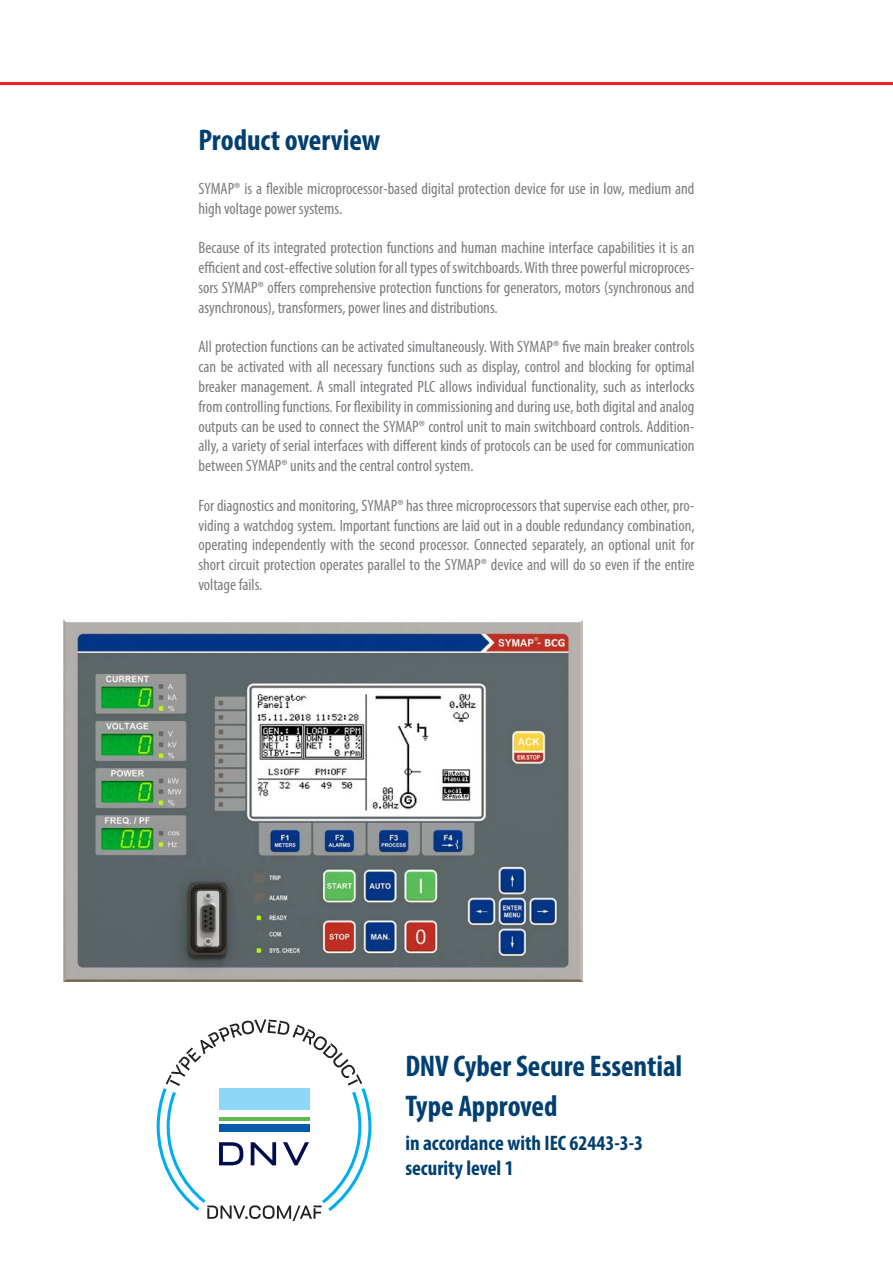
<style>
.page{position:relative;width:893px;height:1263px;background:#fff}
.page>*{position:absolute;margin:0;border:0;box-sizing:border-box;transform-origin:0 0}
.t1{font:700 condensed 30px/40.2px "Myriad Pro";color:#004071}
.t2{font:700 condensed 21px/25.2px "Myriad Pro";color:#004071}
.t3{font:condensed 16.5px/19.8px "Myriad Pro";color:#7a7c7f;text-align:justify}
</style>
<div class="page">
<svg style="left:157px;top:1019px;width:214px;height:202px"></svg>
<img style="left:64px;top:620px;width:518px;height:361px">
<svg style="left:0;top:82px;width:893px;height:4px"></svg>
<h1 class="t1" style="left:198px;top:119px;width:183px">Product overview</h1>
<p class="t3" style="left:198px;top:178px;width:498px">SYMAP® is a flexible microprocessor-based digital protection device for use in low, medium and high voltage power systems.</p>
<p class="t3" style="left:198px;top:238px;width:498px">Because of its integrated protection functions and human machine interface capabilities it is an efficient and cost-effective solution for all types of switchboards. With three powerful microproces&shy;sors SYMAP® offers comprehensive protection functions for generators, motors (synchronous and asynchronous), transformers, power lines and distributions.</p>
<p class="t3" style="left:198px;top:337px;width:498px">All protection functions can be activated simultaneously. With SYMAP® five main breaker controls can be activated with all necessary functions such as display, control and blocking for optimal breaker management. A small integrated PLC allows individual functionality, such as interlocks from controlling functions. For flexibility in commissioning and during use, both digital and analog outputs can be used to connect the SYMAP® control unit to main switchboard controls. Addition&shy;ally, a variety of serial interfaces with different kinds of protocols can be used for communication between SYMAP® units and the central control system.</p>
<p class="t3" style="left:198px;top:495px;width:498px">For diagnostics and monitoring, SYMAP® has three microprocessors that supervise each other, pro&shy;viding a watchdog system. Important functions are laid out in a double redundancy combination, operating independently with the second processor. Connected separately, an optional unit for short circuit protection operates parallel to the SYMAP® device and will do so even if the entire voltage fails.</p>
<h1 class="t1" style="left:405px;top:1045px;width:278px">DNV Cyber Secure Essential<br>Type Approved</h1>
<p class="t2" style="left:405px;top:1130px;width:239px">in accordance with IEC 62443-3-3 security level 1</p>
</div>
